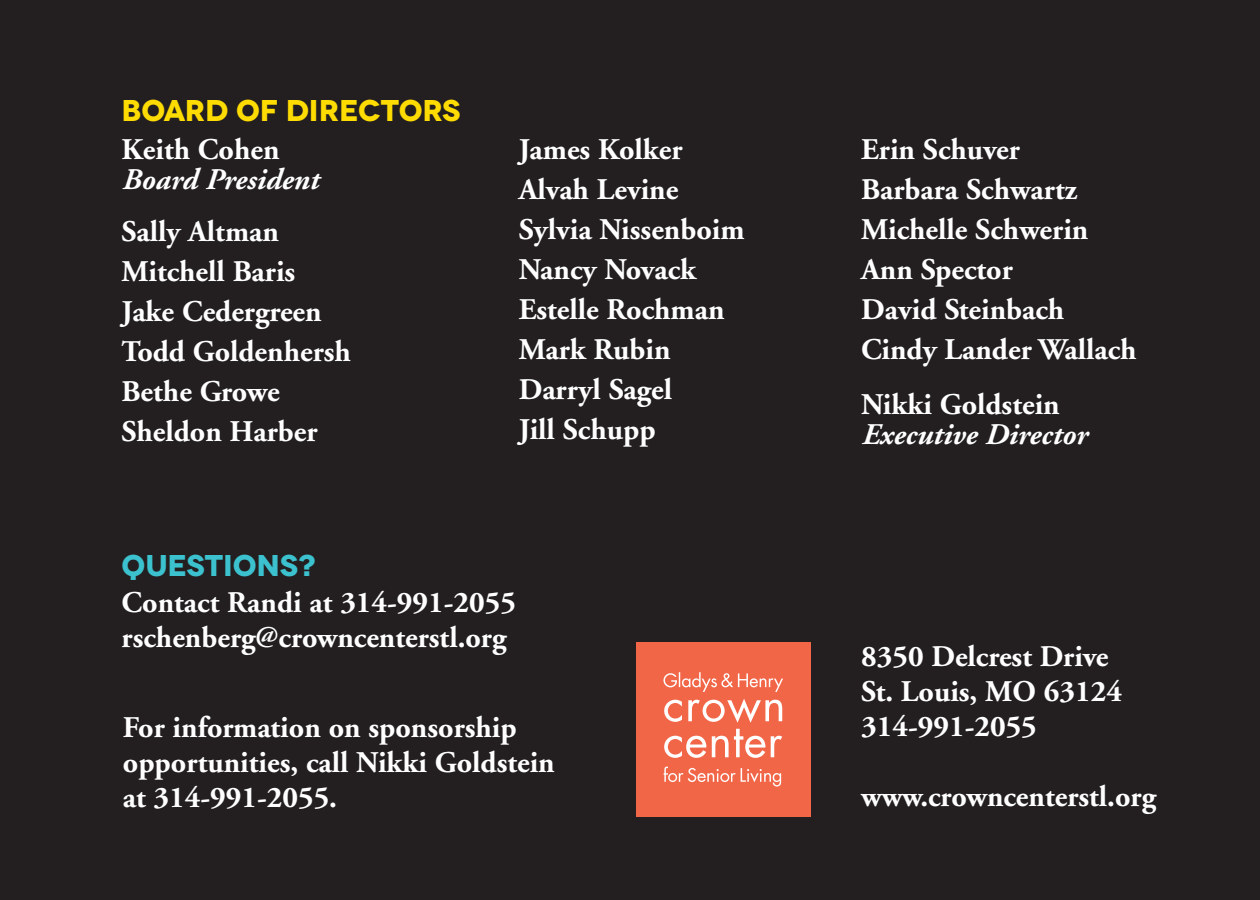
<style>
.page{position:relative;width:1260px;height:900px;background:#231f20}
.page>*{position:absolute;margin:0;border:0;box-sizing:border-box;transform-origin:0 0}
.t1{font:700 30px/40px "Adobe Garamond";color:#fff}
.t2{font:italic 700 30px "Adobe Garamond";color:#fff}
.t3{font:700 30px "Novecentowide";letter-spacing:-.01em;color:#ffdc01}
.t4{font:700 30px "Novecentowide";letter-spacing:-.005em;color:#3cc1ce}
</style>
<div class="page">
<div style="left:636px;top:642px;width:174px;height:175px;background:#f26648"></div>
<svg style="left:663px;top:672px;width:120px;height:115px"></svg>
<p class="t3" style="left:122px;top:92px;width:341px">BOARD OF DIRECTORS</p>
<p class="t1" style="left:122px;top:130px;width:160px">Keith Cohen</p>
<p class="t2" style="left:122px;top:163px;width:198px">Board President</p>
<p class="t1" style="left:122px;top:213px;width:231px">Sally Altman<br>Mitchell Baris<br>Jake Cedergreen<br>Todd Goldenhersh<br>Bethe Growe<br>Sheldon Harber</p>
<p class="t1" style="left:519px;top:130px;width:227px">James Kolker<br>Alvah Levine<br>Sylvia Nissenboim<br>Nancy Novack<br>Estelle Rochman<br>Mark Rubin<br>Darryl Sagel<br>Jill Schupp</p>
<p class="t1" style="left:861px;top:130px;width:277px">Erin Schuver<br>Barbara Schwartz<br>Michelle Schwerin<br>Ann Spector<br>David Steinbach<br>Cindy Lander Wallach</p>
<p class="t1" style="left:861px;top:385px;width:200px">Nikki Goldstein</p>
<p class="t2" style="left:861px;top:418px;width:227px">Executive Director</p>
<p class="t4" style="left:122px;top:547px;width:196px">QUESTIONS?</p>
<p class="t1" style="left:122px;top:585px;width:396px;line-height:35px">Contact Randi at 314-991-2055 rschenberg@crowncenterstl.org</p>
<p class="t1" style="left:123px;top:711px;width:433px;line-height:35px">For information on sponsorship opportunities, call Nikki Goldstein at 314-991-2055.</p>
<p class="t1" style="left:861px;top:640px;width:262px;line-height:35px">8350 Delcrest Drive<br>St. Louis, MO 63124<br>314-991-2055</p>
<p class="t1" style="left:861px;top:778px;width:296px">www.crowncenterstl.org</p>
</div>
